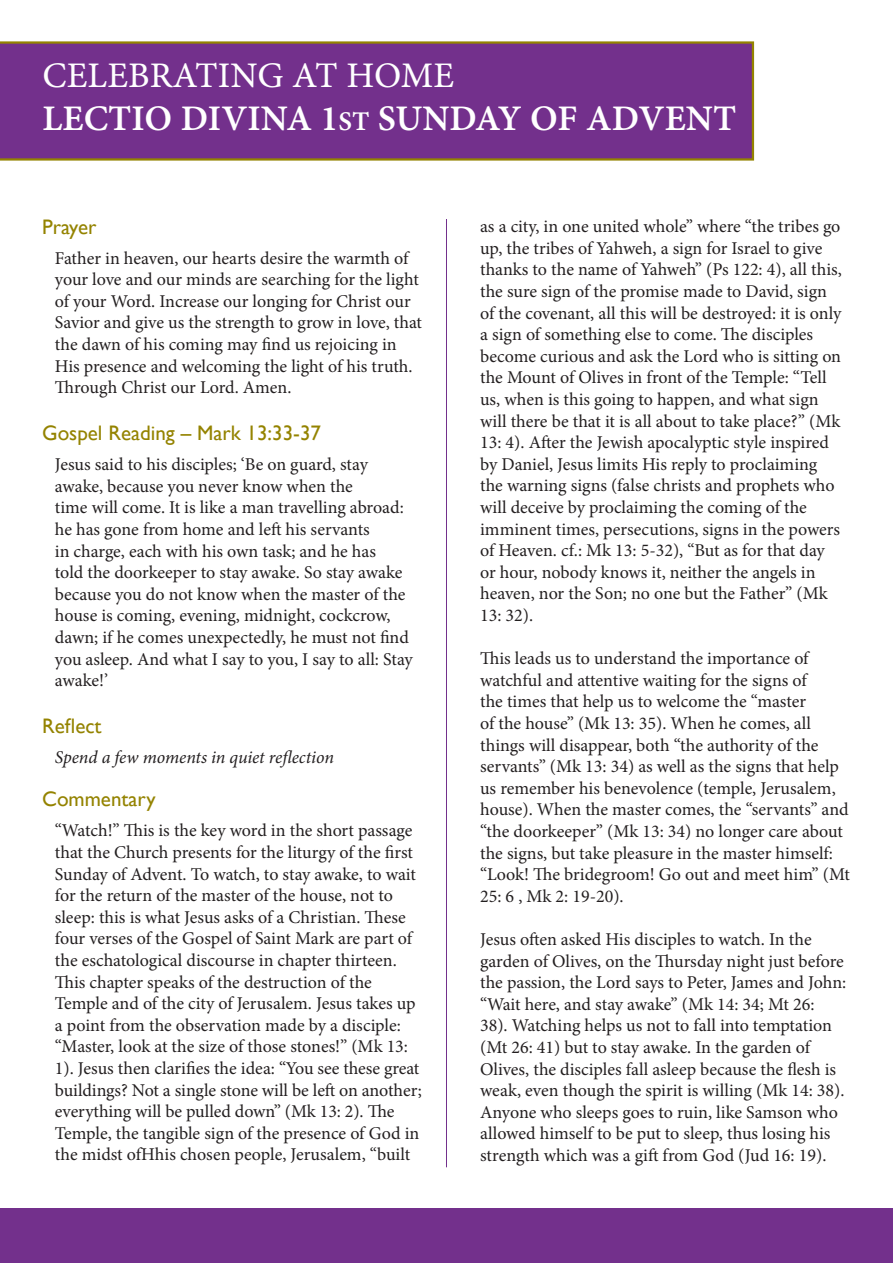
<style>
.page{position:relative;width:893px;height:1263px;background:#fff}
.page>*{position:absolute;margin:0;border:0;box-sizing:border-box;transform-origin:0 0}
.Reverse_Subhead{font:36px "Minion Pro Semibold Capt";color:#fff}
.Reverse_Heading{font:36px "Minion Pro Capt";color:#fff}
.Small_Heads{font:21px "Gill Sans";color:#948300}
.Indented_basic{font:18px/21.6px "Minion Pro";letter-spacing:-.005em;color:#231f20}
.Indented_basic-2{font:italic 18px "Minion Pro";letter-spacing:-.005em;color:#231f20}
.s1{font-size:27px}
</style>
<div class="page">
<hr style="left:446px;top:219px;width:1px;height:948px;background:#73308c">
<div style="left:0;top:1209px;width:893px;height:54px;background:#73308c"></div>
<div style="left:0;top:41px;width:754px;height:120px;background:#73308c"></div>
<p class="Reverse_Heading" style="left:43px;top:51px;width:413px">CELEBRATING AT HOME</p>
<p class="Reverse_Subhead" style="left:43px;top:93px;width:695px">LECTIO DIVINA 1<span class="s1">ST</span> SUNDAY OF ADVENT</p>
<p class="Small_Heads" style="left:42px;top:214px;width:56px">Prayer</p>
<p class="Indented_basic" style="left:55px;top:247px;width:369px">Father in heaven, our hearts desire the warmth of your love and our minds are searching for the light of your Word. Increase our longing for Christ our Savior and give us the strength to grow in love, that the dawn of his coming may find us rejoicing in His presence and welcoming the light of his truth.<br>Through Christ our Lord. Amen.</p>
<p class="Small_Heads" style="left:42px;top:421px;width:280px">Gospel Reading – Mark 13:33-37</p>
<p class="Indented_basic" style="left:55px;top:454px;width:315px">Jesus said to his disciples; ‘Be on guard, stay</p>
<p class="Indented_basic" style="left:55px;top:475px;width:300px">awake, because you never know when the</p>
<p class="Indented_basic" style="left:55px;top:497px;width:350px">time will come. It is like a man travelling abroad:</p>
<p class="Indented_basic" style="left:55px;top:518px;width:316px">he has gone from home and left his servants</p>
<p class="Indented_basic" style="left:55px;top:540px;width:323px">in charge, each with his own task; and he has</p>
<p class="Indented_basic" style="left:55px;top:562px;width:349px">told the doorkeeper to stay awake. So stay awake</p>
<p class="Indented_basic" style="left:55px;top:583px;width:352px">because you do not know when the master of the</p>
<p class="Indented_basic" style="left:55px;top:605px;width:337px">house is coming, evening, midnight, cockcrow,</p>
<p class="Indented_basic" style="left:55px;top:626px;width:355px">dawn; if he comes unexpectedly, he must not find</p>
<p class="Indented_basic" style="left:55px;top:648px;width:359px">you asleep. And what I say to you, I say to all: Stay</p>
<p class="Indented_basic" style="left:55px;top:670px;width:55px">awake!’</p>
<p class="Small_Heads" style="left:42px;top:714px;width:61px">Reflect</p>
<p class="Indented_basic-2" style="left:55px;top:745px;width:280px">Spend a few moments in quiet reflection</p>
<p class="Small_Heads" style="left:42px;top:787px;width:115px">Commentary</p>
<p class="Indented_basic" style="left:55px;top:820px;width:368px">“Watch!” This is the key word in the short passage that the Church presents for the liturgy of the first Sunday of Advent. To watch, to stay awake, to wait for the return of the master of the house, not to sleep: this is what Jesus asks of a Christian. These four verses of the Gospel of Saint Mark are part of the eschatological discourse in chapter thirteen.<br>This chapter speaks of the destruction of the Temple and of the city of Jerusalem. Jesus takes up a point from the observation made by a disciple: “Master, look at the size of those stones!” (Mk 13:<br>1). Jesus then clarifies the idea: “You see these great buildings? Not a single stone will be left on another; everything will be pulled down” (Mk 13: 2). The Temple, the tangible sign of the presence of God in the midst ofHhis chosen people, Jerusalem, “built</p>
<p class="Indented_basic" style="left:480px;top:216px;width:363px">as a city, in one united whole” where “the tribes go up, the tribes of Yahweh, a sign for Israel to give thanks to the name of Yahweh” (Ps 122: 4), all this, the sure sign of the promise made to David, sign of the covenant, all this will be destroyed: it is only a sign of something else to come. The disciples become curious and ask the Lord who is sitting on the Mount of Olives in front of the Temple: “Tell us, when is this going to happen, and what sign will there be that it is all about to take place?” (Mk 13: 4). After the Jewish apocalyptic style inspired by Daniel, Jesus limits His reply to proclaiming the warning signs (false christs and prophets who will deceive by proclaiming the coming of the imminent times, persecutions, signs in the powers of Heaven. cf.: Mk 13: 5-32), “But as for that day or hour, nobody knows it, neither the angels in heaven, nor the Son; no one but the Father” (Mk 13: 32).</p>
<p class="Indented_basic" style="left:480px;top:648px;width:371px">This leads us to understand the importance of watchful and attentive waiting for the signs of<br>the times that help us to welcome the “master<br>of the house” (Mk 13: 35). When he comes, all things will disappear, both “the authority of the servants” (Mk 13: 34) as well as the signs that help us remember his benevolence (temple, Jerusalem, house). When the master comes, the “servants” and “the doorkeeper” (Mk 13: 34) no longer care about the signs, but take pleasure in the master himself: “Look! The bridegroom! Go out and meet him” (Mt 25: 6 , Mk 2: 19-20).</p>
<p class="Indented_basic" style="left:480px;top:928px;width:368px">Jesus often asked His disciples to watch. In the garden of Olives, on the Thursday night just before the passion, the Lord says to Peter, James and John: “Wait here, and stay awake” (Mk 14: 34; Mt 26:<br>38). Watching helps us not to fall into temptation (Mt 26: 41) but to stay awake. In the garden of Olives, the disciples fall asleep because the flesh is weak, even though the spirit is willing (Mk 14: 38).<br>Anyone who sleeps goes to ruin, like Samson who allowed himself to be put to sleep, thus losing his strength which was a gift from God (Jud 16: 19).</p>
</div>
